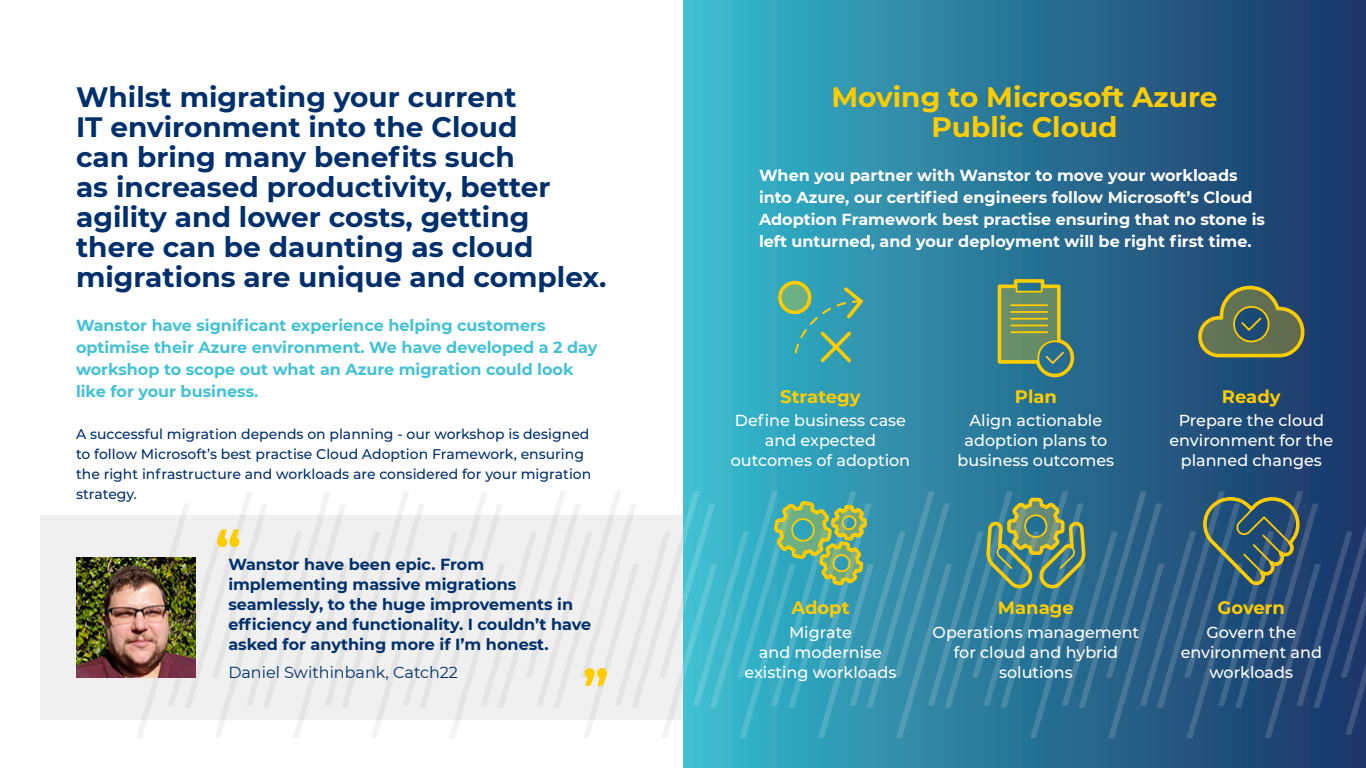
<style>
.page{position:relative;width:1366px;height:768px;background:#fff}
.page>*{position:absolute;margin:0;border:0;box-sizing:border-box;transform-origin:0 0}
.t1{font:700 28px/30px "Montserrat";color:#00306c}
.t2{font:700 28px "Montserrat";color:#fc0}
.t3{font:700 18px "Montserrat";color:#fc0}
.t4{font:500 16px/20px "Montserrat";color:#fff;text-align:center}
.t5{font:700 16px/22px "Montserrat";color:#fff}
.t6{font:700 16px/22px "Montserrat";color:#42c2d4}
.t7{font:700 16px/20px "Montserrat";color:#00306c}
.t8{font:16px "Montserrat";color:#00306c}
.t9{font:500 14px/20px "Montserrat";color:#00306c}
</style>
<div class="page">
<div style="left:41px;top:515px;width:642px;height:204px;background:#f0f0f0"></div>
<div style="left:683px;top:0;width:683px;height:768px;background:linear-gradient(to right,#3abbcd,#1a3163)"></div>
<svg style="left:997px;top:278px;width:78px;height:100px;background:#678b66"></svg>
<div style="left:1016px;top:286px;width:27px;height:7px;border:2px solid #fc0"></div>
<hr style="left:1011px;top:304px;width:36px;height:2px;background:#fc0">
<hr style="left:1011px;top:325px;width:36px;height:1px;background:#fc0">
<hr style="left:1011px;top:331px;width:36px;height:2px;background:#fc0">
<hr style="left:1011px;top:318px;width:36px;height:2px;background:#fc0">
<hr style="left:1011px;top:311px;width:36px;height:2px;background:#fc0">
<svg style="left:1197px;top:285px;width:108px;height:73px;background:#5e6e53"></svg>
<div style="left:1233px;top:306px;width:37px;height:36px;border:2px solid #fc0;border-radius:50%"></div>
<svg style="left:777px;top:280px;width:87px;height:83px;background:#4da59d"></svg>
<svg style="left:134px;top:491px;width:1232px;height:247px"></svg>
<img style="left:76px;top:558px;width:120px;height:120px">
<p class="t1" style="left:76px;top:81px;width:532px">Whilst migrating your current<br>IT environment into the Cloud<br>can bring many benefits such<br>as increased productivity, better agility and lower costs, getting there can be daunting as cloud migrations are unique and complex.</p>
<p class="t2" style="left:831px;top:77px;width:388px">Moving to Microsoft Azure</p>
<p class="t2" style="left:931px;top:107px;width:188px">Public Cloud</p>
<p class="t5" style="left:759px;top:163px;width:508px">When you partner with Wanstor to move your workloads into Azure, our certified engineers follow Microsoft’s Cloud Adoption Framework best practise ensuring that no stone is left unturned, and your deployment will be right first time.</p>
<p class="t6" style="left:76px;top:313px;width:523px">Wanstor have significant experience helping customers optimise their Azure environment. We have developed a 2 day workshop to scope out what an Azure migration could look like for your business.</p>
<p class="t9" style="left:76px;top:423px;width:517px">A successful migration depends on planning - our workshop is designed to follow Microsoft’s best practise Cloud Adoption Framework, ensuring the right infrastructure and workloads are considered for your migration strategy.</p>
<p class="t7" style="left:228px;top:553px;width:364px">Wanstor have been epic. From implementing massive migrations seamlessly, to the huge improvements in efficiency and functionality. I couldn’t have asked for anything more if I’m honest.</p>
<p class="t8" style="left:228px;top:661px;width:231px">Daniel Swithinbank, Catch22</p>
<p class="t3" style="left:780px;top:383px;width:82px">Strategy</p>
<p class="t4" style="left:735px;top:410px;width:173px">Define business case</p>
<p class="t4" style="left:765px;top:430px;width:113px">and expected</p>
<p class="t4" style="left:731px;top:450px;width:181px">outcomes of adoption</p>
<p class="t3" style="left:1015px;top:383px;width:44px">Plan</p>
<p class="t4" style="left:970px;top:410px;width:134px">Align actionable</p>
<p class="t4" style="left:958px;top:430px;width:158px">adoption plans to business outcomes</p>
<p class="t3" style="left:1222px;top:383px;width:60px">Ready</p>
<p class="t4" style="left:1169px;top:410px;width:165px">Prepare the cloud environment for the planned changes</p>
<p class="t3" style="left:791px;top:595px;width:60px">Adopt</p>
<p class="t4" style="left:789px;top:621px;width:64px">Migrate</p>
<p class="t4" style="left:759px;top:641px;width:125px">and modernise</p>
<p class="t4" style="left:745px;top:661px;width:153px">existing workloads</p>
<p class="t3" style="left:998px;top:595px;width:77px">Manage</p>
<p class="t4" style="left:933px;top:621px;width:208px">Operations management for cloud and hybrid solutions</p>
<p class="t3" style="left:1218px;top:595px;width:69px">Govern</p>
<p class="t4" style="left:1206px;top:621px;width:91px">Govern the</p>
<p class="t4" style="left:1181px;top:641px;width:143px">environment and workloads</p>
</div>
